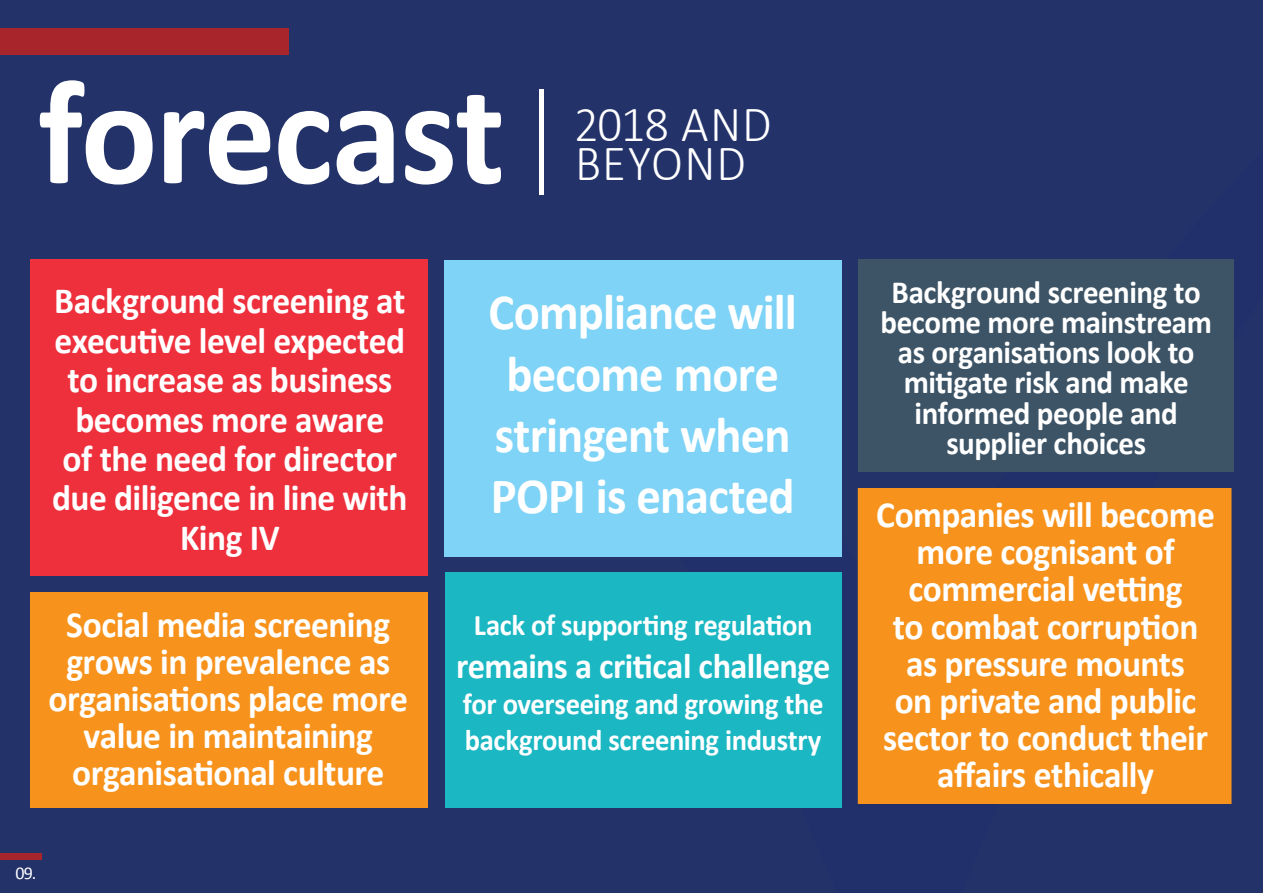
<style>
.page{position:relative;width:1263px;height:893px;background:#233269}
.page>*{position:absolute;margin:0;border:0;box-sizing:border-box;transform-origin:0 0}
.t1{font:700 150px "Calibri";letter-spacing:-.015em;color:#fff;scale:.96 1}
.t2{font:700 51px/61.2px "Calibri";letter-spacing:-.02em;color:#fff;text-align:center;scale:.96 1}
.t3{font:300 51px/39.5px "Calibri";letter-spacing:.02em;color:#fff;scale:.96 1}
.t4{font:700 37.05px/37px "Calibri";letter-spacing:-.015em;color:#fff;text-align:center;scale:.96 1}
.t5{font:700 36px "Calibri";letter-spacing:-.015em;color:#fff;scale:.96 1}
.t6{font:700 32.4px/30.2px "Calibri";letter-spacing:-.015em;color:#fff;text-align:center;scale:.96 1}
.t7{font:700 30px/36px "Calibri";letter-spacing:-.015em;color:#fff;scale:.96 1}
.t8{font:18px "Calibri";color:#fff}
</style>
<div class="page">
<div style="left:0;top:28px;width:289px;height:26px;background:#a8262b"></div>
<div style="left:0;top:853px;width:41px;height:6px;background:#a8262b"></div>
<div style="left:444px;top:260px;width:398px;height:297px;background:#7ed3f6"></div>
<div style="left:858px;top:488px;width:373px;height:316px;background:#f7931d"></div>
<div style="left:445px;top:573px;width:397px;height:235px;background:#1bb7c3"></div>
<div style="left:858px;top:260px;width:375px;height:212px;background:#3d5466"></div>
<div style="left:30px;top:260px;width:398px;height:316px;background:#ee303d"></div>
<div style="left:30px;top:592px;width:398px;height:216px;background:#f7931d"></div>
<div style="left:539px;top:90px;width:5px;height:105px;background:#fff"></div>
<h1 class="t1" style="left:38px;top:27px;width:488px">forecast</h1>
<h2 class="t3" style="left:574px;top:103px;width:207px">2018 AND<br>BEYOND</h2>
<p class="t4" style="left:52px;top:280px;width:372px;line-height:39.5px">Background screening at executive level expected to increase as business becomes more aware<br>of the need for director due diligence in line with<br>King IV</p>
<p class="t4" style="left:49px;top:604px;width:376px">Social media screening grows in prevalence as organisations place more value in maintaining organisational culture</p>
<p class="t8" style="left:15px;top:861px;width:22px">09.</p>
<h2 class="t2" style="left:488px;top:280px;width:323px">Compliance will become more stringent when<br>POPI is enacted</h2>
<p class="t7" style="left:474px;top:606px;width:354px">Lack of supporting regulation</p>
<p class="t5" style="left:456px;top:641px;width:391px">remains a critical challenge</p>
<p class="t7" style="left:463px;top:685px;width:377px">for overseeing and growing the background screening industry</p>
<p class="t6" style="left:880px;top:276px;width:347px">Background screening to become more mainstream as organisations look to mitigate risk and make informed people and supplier choices</p>
<p class="t4" style="left:876px;top:495px;width:354px">Companies will become more cognisant of commercial vetting<br>to combat corruption as pressure mounts<br>on private and public sector to conduct their affairs ethically</p>
</div>
